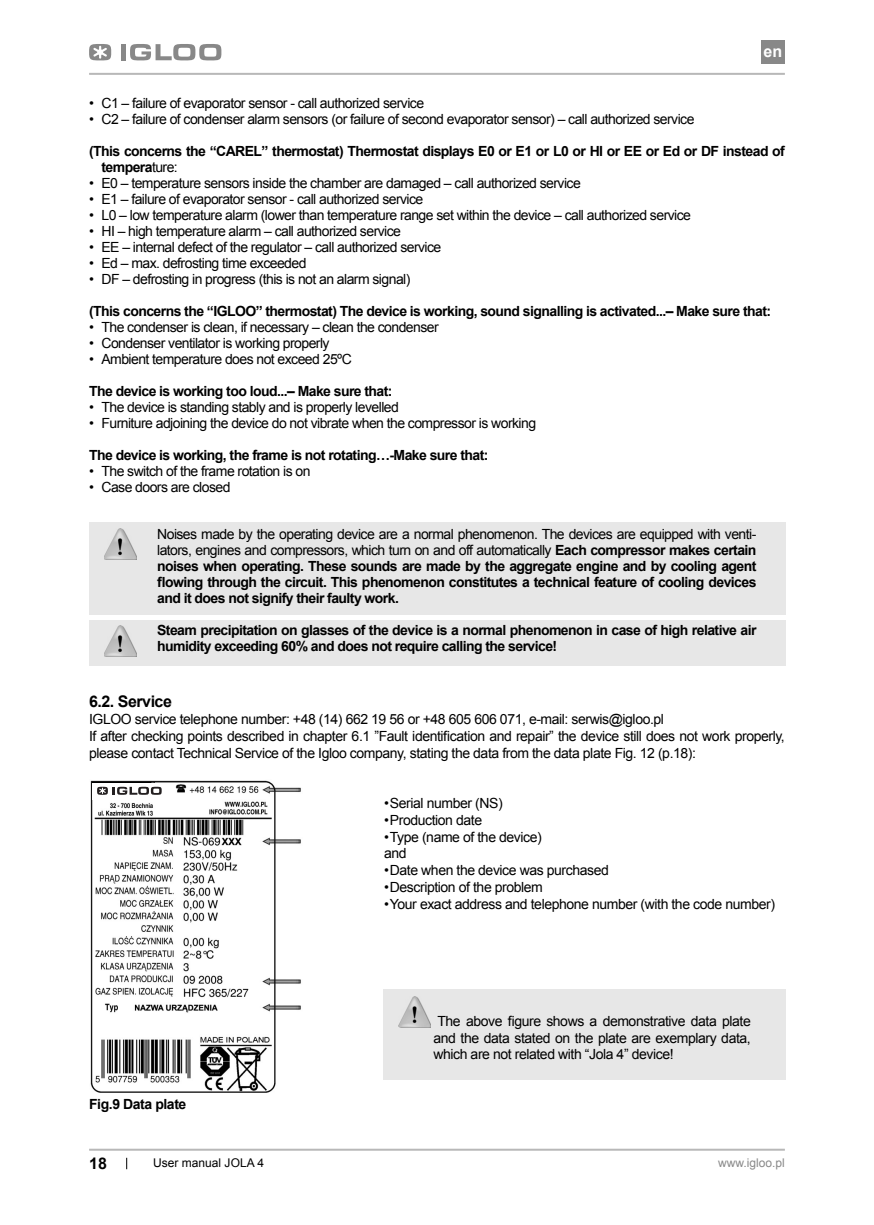
<style>
.page{position:relative;width:874px;height:1225px;background:#fff}
.page>*{position:absolute;margin:0;border:0;box-sizing:border-box;transform-origin:0 0}
.t1{font:700 16px "Arial";letter-spacing:-.03em;color:#000}
.t2{font:700 16px "Arial";color:#fff}
.t3{font:14px/16.8px "Arial";letter-spacing:-.04em;color:#000}
.t4{font:700 14px/16px "Arial";letter-spacing:-.04em;color:#000}
.t5{font:12px "Arial";color:#000}
.t6{font:12px "Arial";color:#888}
.s1{font-weight:400}
</style>
<div class="page">
<hr style="left:89px;top:73px;width:695px;height:2px;background:#b8b8b8">
<div style="left:760px;top:40px;width:24px;height:23px;background:#888"></div>
<hr style="left:89px;top:1148px;width:695px;height:2px;background:#b8b8b8">
<svg style="left:126px;top:1157px;width:1px;height:12px"></svg>
<svg style="left:89px;top:44px;width:22px;height:17px"></svg>
<div style="left:121px;top:44px;width:5px;height:16px;background:#888"></div>
<svg style="left:130px;top:44px;width:91px;height:17px"></svg>
<div style="left:89px;top:522px;width:696px;height:93px;background:#e7e7e7"></div>
<div style="left:89px;top:620px;width:696px;height:45px;background:#e7e7e7"></div>
<img style="left:104px;top:625px;width:33px;height:31px">
<img style="left:104px;top:528px;width:33px;height:31px">
<div style="left:383px;top:989px;width:402px;height:91px;background:#e7e7e7"></div>
<img style="left:398px;top:996px;width:32px;height:31px">
<img style="left:90px;top:780px;width:211px;height:312px">
<div style="left:92px;top:783px;width:66px;height:17px;background:#fff"></div>
<svg style="left:97px;top:786px;width:65px;height:9px"></svg>
<p class="t2" style="left:763px;top:42px;width:20px">en</p>
<p class="t3" style="left:89px;top:94px;width:336px">• C1 – failure of evaporator sensor - call authorized service</p>
<p class="t3" style="left:89px;top:110px;width:606px">• C2 – failure of condenser alarm sensors (or failure of second evaporator sensor) – call authorized service</p>
<p class="t4" style="left:101px;top:143px;width:684px;text-indent:-12px">(This concerns the “CAREL” thermostat) Thermostat displays E0 or E1 or L0 or HI or EE or Ed or DF instead of tempera<span class="s1">ture:</span></p>
<p class="t3" style="left:89px;top:174px;width:493px">• E0 – temperature sensors inside the chamber are damaged – call authorized service</p>
<p class="t3" style="left:89px;top:190px;width:335px">• E1 – failure of evaporator sensor - call authorized service</p>
<p class="t3" style="left:89px;top:206px;width:603px">• L0 – low temperature alarm (lower than temperature range set within the device – call authorized service</p>
<p class="t3" style="left:89px;top:222px;width:313px">• HI – high temperature alarm – call authorized service</p>
<p class="t3" style="left:89px;top:238px;width:353px">• EE – internal defect of the regulator – call authorized service</p>
<p class="t3" style="left:89px;top:254px;width:219px">• Ed – max. defrosting time exceeded</p>
<p class="t3" style="left:89px;top:270px;width:323px">• DF – defrosting in progress (this is not an alarm signal)</p>
<p class="t4" style="left:89px;top:303px;width:683px">(This concerns the “IGLOO” thermostat) The device is working, sound signalling is activated...– Make sure that:</p>
<p class="t3" style="left:89px;top:318px;width:351px">• The condenser is clean, if necessary – clean the condenser</p>
<p class="t3" style="left:89px;top:334px;width:242px">• Condenser ventilator is working properly</p>
<p class="t3" style="left:89px;top:350px;width:264px">• Ambient temperature does not exceed 25ºC</p>
<p class="t4" style="left:89px;top:383px;width:305px">The device is working too loud...– Make sure that:</p>
<p class="t3" style="left:89px;top:398px;width:311px">• The device is standing stably and is properly levelled</p>
<p class="t3" style="left:89px;top:414px;width:448px">• Furniture adjoining the device do not vibrate when the compressor is working</p>
<p class="t4" style="left:89px;top:447px;width:401px">The device is working, the frame is not rotating…-Make sure that:</p>
<p class="t3" style="left:89px;top:462px;width:223px">• The switch of the frame rotation is on</p>
<p class="t3" style="left:89px;top:478px;width:143px">• Case doors are closed</p>
<p class="t4" style="left:157px;top:526px;width:600px;text-align:justify"><span class="s1">Noises made by the operating device are a normal phenomenon. The devices are equipped with venti&shy;lators, engines and compressors, which turn on and off automatically</span> Each compressor makes certain noises when operating. These sounds are made by the aggregate engine and by cooling agent flowing through the circuit. This phenomenon constitutes a technical feature of cooling devices and it does not signify their faulty work.</p>
<p class="t4" style="left:157px;top:622px;width:600px">Steam precipitation on glasses of the device is a normal phenomenon in case of high relative air humidity exceeding 60% and does not require calling the service!</p>
<p class="t1" style="left:89px;top:692px;width:84px">6.2. Service</p>
<p class="t3" style="left:89px;top:711px;width:697px">IGLOO service telephone number: +48 (14) 662 19 56 or +48 605 606 071, e-mail: serwis@igloo.pl<br>If after checking points described in chapter 6.1 ”Fault identification and repair” the device still does not work properly, please contact Technical Service of the Igloo company, stating the data from the data plate Fig. 12 (p.18):</p>
<p class="t3" style="left:384px;top:795px;width:120px">• Serial number (NS)</p>
<p class="t3" style="left:384px;top:811px;width:99px">• Production date</p>
<p class="t3" style="left:384px;top:828px;width:159px">• Type (name of the device) and</p>
<p class="t3" style="left:384px;top:862px;width:226px">• Date when the device was purchased</p>
<p class="t3" style="left:384px;top:879px;width:160px">• Description of the problem</p>
<p class="t3" style="left:384px;top:895px;width:392px">• Your exact address and telephone number (with the code number)</p>
<p class="t4" style="left:89px;top:1096px;width:99px">Fig.9 Data plate</p>
<p class="t3" style="left:433px;top:1012px;width:319px;text-align:justify">The above figure shows a demonstrative data plate and the data stated on the plate are exemplary data, which are not related with “Jola 4” device!</p>
<p class="t1" style="left:89px;top:1154px;width:19px">18</p>
<p class="t5" style="left:153px;top:1156px;width:112px">User manual JOLA 4</p>
<p class="t6" style="left:717px;top:1156px;width:68px">www.igloo.pl</p>
</div>
